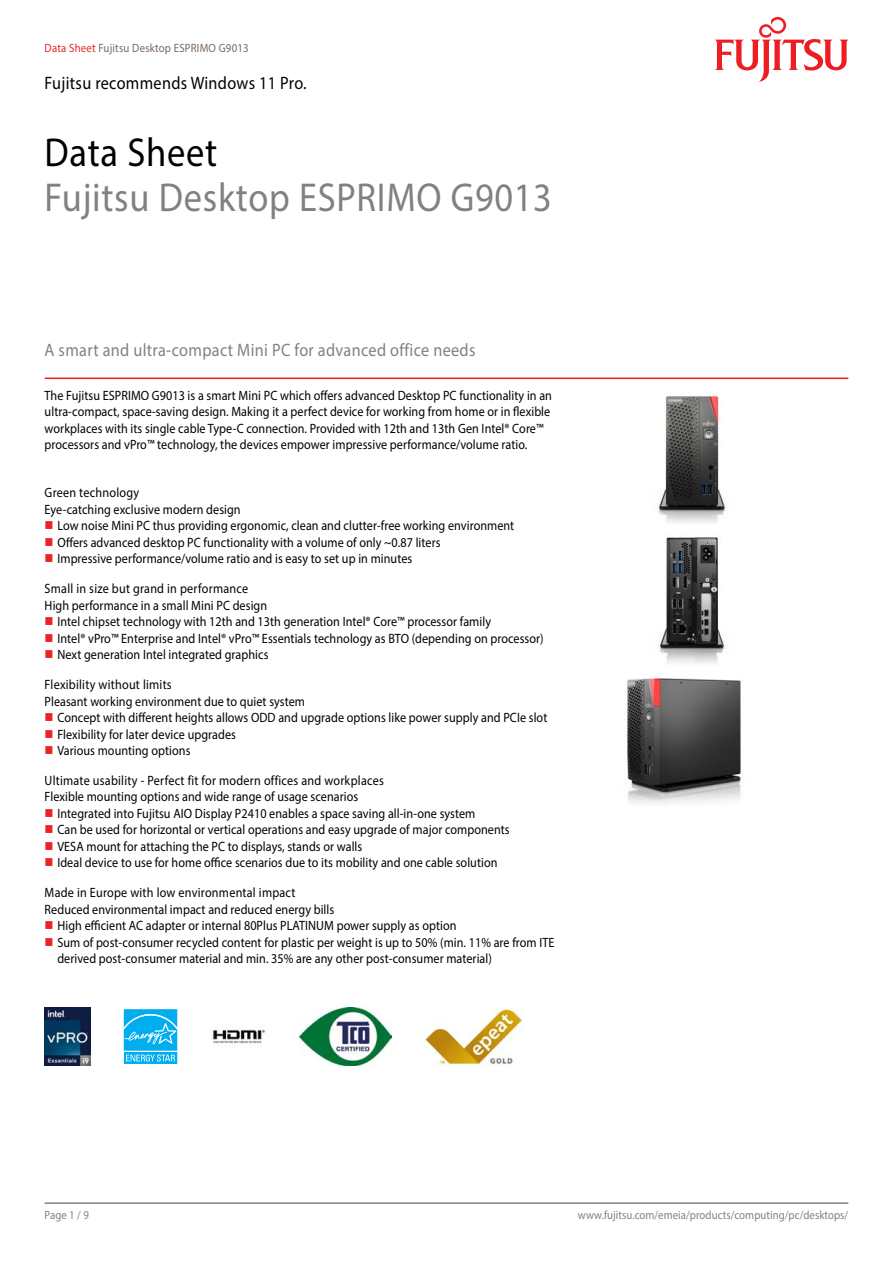
<style>
.page{position:relative;width:893px;height:1263px;background:#fff}
.page>*{position:absolute;margin:0;border:0;box-sizing:border-box;transform-origin:0 0}
.t1{font:40.5px "Myriad Pro";letter-spacing:.02em;color:#818280;scale:.9 1}
.t2{font:40.5px "Myriad Pro";letter-spacing:.02em;color:#000;scale:.9 1}
.t3{font:18px "Myriad Pro";letter-spacing:.02em;color:#818280;scale:.9 1}
.t4{font:18px "Myriad Pro";letter-spacing:.02em;color:#000;scale:.9 1}
.t5{font:13.5px/16.5px "Myriad Pro";letter-spacing:.005em;color:#000;scale:.9 1}
.t6{font:12px "Myriad Pro";letter-spacing:.005em;color:#818280;scale:.9 1}
.t7{font:12px "Myriad Pro";letter-spacing:.02em;color:#79695e;scale:.9 1}
.s1{color:#e92425}
</style>
<div class="page">
<hr style="left:45px;top:1202px;width:803px;height:2px;background:#818280">
<hr style="left:45px;top:378px;width:803px;height:1px;background:#ed1d24">
<svg style="left:715px;top:17px;width:133px;height:65px"></svg>
<img style="left:658px;top:395px;width:68px;height:128px">
<img style="left:658px;top:537px;width:67px;height:126px">
<img style="left:627px;top:677px;width:114px;height:127px">
<img style="left:45px;top:1008px;width:46px;height:57px">
<svg style="left:123px;top:1009px;width:55px;height:55px;background:#31bdf1"></svg>
<img style="left:212px;top:1029px;width:54px;height:15px">
<img style="left:300px;top:1008px;width:92px;height:57px">
<img style="left:425px;top:1008px;width:98px;height:57px">
<p class="t7" style="left:45px;top:40px;width:228px"><span class="s1">Data Sheet</span> Fujitsu Desktop ESPRIMO G9013</p>
<h2 class="t4" style="left:45px;top:72px;width:292px">Fujitsu recommends Windows 11 Pro.</h2>
<h1 class="t2" style="left:45px;top:128px;width:193px">Data Sheet</h1>
<h1 class="t1" style="left:45px;top:173px;width:565px">Fujitsu Desktop ESPRIMO G9013</h1>
<h2 class="t3" style="left:45px;top:339px;width:480px">A smart and ultra-compact Mini PC for advanced office needs</h2>
<p class="t5" style="left:45px;top:387px;width:565px">The Fujitsu ESPRIMO G9013 is a smart Mini PC which offers advanced Desktop PC functionality in an ultra-compact, space-saving design. Making it a perfect device for working from home or in flexible workplaces with its single cable Type-C connection. Provided with 12th and 13th Gen Intel® Core™ processors and vPro™ technology, the devices empower impressive performance/volume ratio.</p>
<p class="t5" style="left:45px;top:484px;width:107px">Green technology</p>
<p class="t5" style="left:45px;top:501px;width:219px">Eye-catching exclusive modern design</p>
<p class="t5" style="left:57px;top:517px;width:509px">Low noise Mini PC thus providing ergonomic, clean and clutter-free working environment</p>
<p class="t5" style="left:57px;top:534px;width:427px">Offers advanced desktop PC functionality with a volume of only ~0.87 liters</p>
<p class="t5" style="left:57px;top:550px;width:396px">Impressive performance/volume ratio and is easy to set up in minutes</p>
<p class="t5" style="left:45px;top:580px;width:228px">Small in size but grand in performance</p>
<p class="t5" style="left:45px;top:597px;width:249px">High performance in a small Mini PC design</p>
<p class="t5" style="left:57px;top:613px;width:483px">Intel chipset technology with 12th and 13th generation Intel® Core™ processor family</p>
<p class="t5" style="left:57px;top:630px;width:542px">Intel® vPro™ Enterprise and Intel® vPro™ Essentials technology as BTO (depending on processor)</p>
<p class="t5" style="left:57px;top:646px;width:236px">Next generation Intel integrated graphics</p>
<p class="t5" style="left:45px;top:676px;width:143px">Flexibility without limits</p>
<p class="t5" style="left:45px;top:692px;width:291px">Pleasant working environment due to quiet system</p>
<p class="t5" style="left:57px;top:709px;width:546px">Concept with different heights allows ODD and upgrade options like power supply and PCIe slot</p>
<p class="t5" style="left:57px;top:725px;width:200px">Flexibility for later device upgrades</p>
<p class="t5" style="left:57px;top:742px;width:149px">Various mounting options</p>
<p class="t5" style="left:45px;top:772px;width:378px">Ultimate usability - Perfect fit for modern offices and workplaces<br>Flexible mounting options and wide range of usage scenarios</p>
<p class="t5" style="left:57px;top:805px;width:504px">Integrated into Fujitsu AIO Display P2410 enables a space saving all-in-one system<br>Can be used for horizontal or vertical operations and easy upgrade of major components VESA mount for attaching the PC to displays, stands or walls<br>Ideal device to use for home office scenarios due to its mobility and one cable solution</p>
<p class="t5" style="left:45px;top:884px;width:280px">Made in Europe with low environmental impact</p>
<p class="t5" style="left:45px;top:900px;width:323px">Reduced environmental impact and reduced energy bills</p>
<p class="t5" style="left:57px;top:917px;width:445px">High efficient AC adapter or internal 80Plus PLATINUM power supply as option</p>
<p class="t5" style="left:57px;top:933px;width:554px">Sum of post-consumer recycled content for plastic per weight is up to 50% (min. 11% are from ITE</p>
<p class="t5" style="left:57px;top:950px;width:484px">derived post-consumer material and min. 35% are any other post-consumer material)</p>
<p class="t6" style="left:45px;top:1207px;width:51px">Page 1 / 9</p>
<p class="t6" style="left:578px;top:1207px;width:302px">www.fujitsu.com/emeia/products/computing/pc/desktops/</p>
</div>
